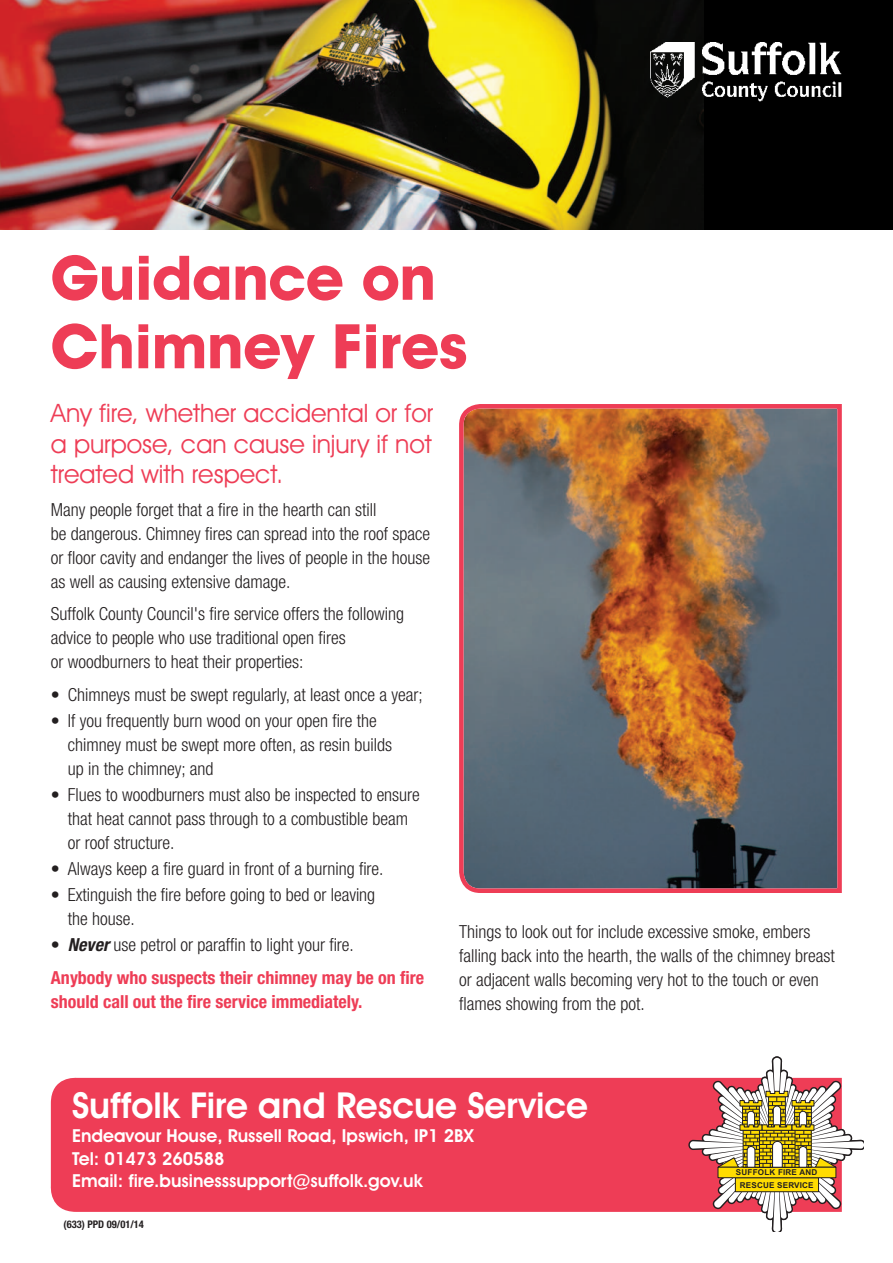
<style>
.page{position:relative;width:893px;height:1263px;background:#fff}
.page>*{position:absolute;margin:0;border:0;box-sizing:border-box;transform-origin:0 0}
.t1{font:700 61.8px/68.6px "Avant Garde IT Cby BT";color:#ee3d56}
.t2{font:600 36px "Avant Garde IT Cby BT";color:#fff}
.t3{font:25.5px/30.6px "Avant Garde IT Cby BT";color:#ee3d56;text-align:justify}
.t4{font:300 condensed 18px/24px "Helvetica Neue LT";color:#231f20}
.t5{font:700 condensed 18px/32.5px "Helvetica Neue LT";color:#ee3d56}
.t6{font:600 18px/22.5px "Avant Garde IT Cby BT";color:#fff}
.t7{font:700 condensed 10.5px "Helvetica Neue LT";color:#231f20}
.t8{font:700 8.1px/12.1px "Arial";letter-spacing:.025em;color:#231f20;text-align:center}
.s1{font-weight:300;color:#231f20}
.s2{font-style:italic;color:#231f20}
</style>
<div class="page">
<div style="left:0;top:0;width:892px;height:230px;background:#000"></div>
<img style="left:0;top:0;width:703px;height:230px">
<img style="left:650px;top:43px;width:192px;height:58px">
<div style="left:50px;top:1077px;width:638px;height:135px;background:#ee3d56"></div>
<svg style="left:688px;top:1056px;width:176px;height:176px"></svg>
<svg style="left:459px;top:404px;width:383px;height:489px"></svg>
<h1 class="t1" style="left:51px;top:250px;width:419px">Guidance on<br>Chimney Fires</h1>
<h3 class="t3" style="left:51px;top:400px;width:384px">Any fire, whether accidental or for a purpose, can cause injury if not treated with respect.</h3>
<p class="t4" style="left:51px;top:499px;width:381px">Many people forget that a fire in the hearth can still<br>be dangerous. Chimney fires can spread into the roof space or floor cavity and endanger the lives of people in the house as well as causing extensive damage.</p>
<p class="t4" style="left:51px;top:604px;width:355px">Suffolk County Council's fire service offers the following advice to people who use traditional open fires<br>or woodburners to heat their properties:</p>
<p class="t4" style="left:51px;top:684px;width:373px">• Chimneys must be swept regularly, at least once a year;</p>
<p class="t4" style="left:68px;top:710px;width:326px;text-indent:-17px">• If you frequently burn wood on your open fire the chimney must be swept more often, as resin builds up in the chimney; and</p>
<p class="t4" style="left:68px;top:784px;width:354px;text-indent:-17px">• Flues to woodburners must also be inspected to ensure that heat cannot pass through to a combustible beam or roof structure.</p>
<p class="t4" style="left:51px;top:858px;width:334px">• Always keep a fire guard in front of a burning fire.</p>
<p class="t4" style="left:68px;top:885px;width:309px;text-indent:-17px">• Extinguish the fire before going to bed or leaving the house.</p>
<p class="t5" style="left:51px;top:930px;width:375px"><span class="s1">•</span> <span class="s2">Never</span> <span class="s1">use petrol or paraffin to light your fire.<br></span>Anybody who suspects their chimney may be on fire</p>
<p class="t5" style="left:51px;top:987px;width:313px">should call out the fire service immediately.</p>
<p class="t4" style="left:459px;top:922px;width:377px">Things to look out for include excessive smoke, embers falling back into the hearth, the walls of the chimney breast or adjacent walls becoming very hot to the touch or even flames showing from the pot.</p>
<h2 class="t2" style="left:72px;top:1092px;width:517px">Suffolk Fire and Rescue Service</h2>
<p class="t6" style="left:72px;top:1127px;width:403px">Endeavour House, Russell Road, Ipswich, IP1 2BX<br>Tel: 01473 260588<br>Email: fire.businesssupport@suffolk.gov.uk</p>
<p class="t7" style="left:64px;top:1220px;width:82px">(633) PPD 09/01/14</p>
<p class="t8" style="left:736px;top:1167px;width:83px">SUFFOLK FIRE AND<br>RESCUE SERVICE</p>
</div>
